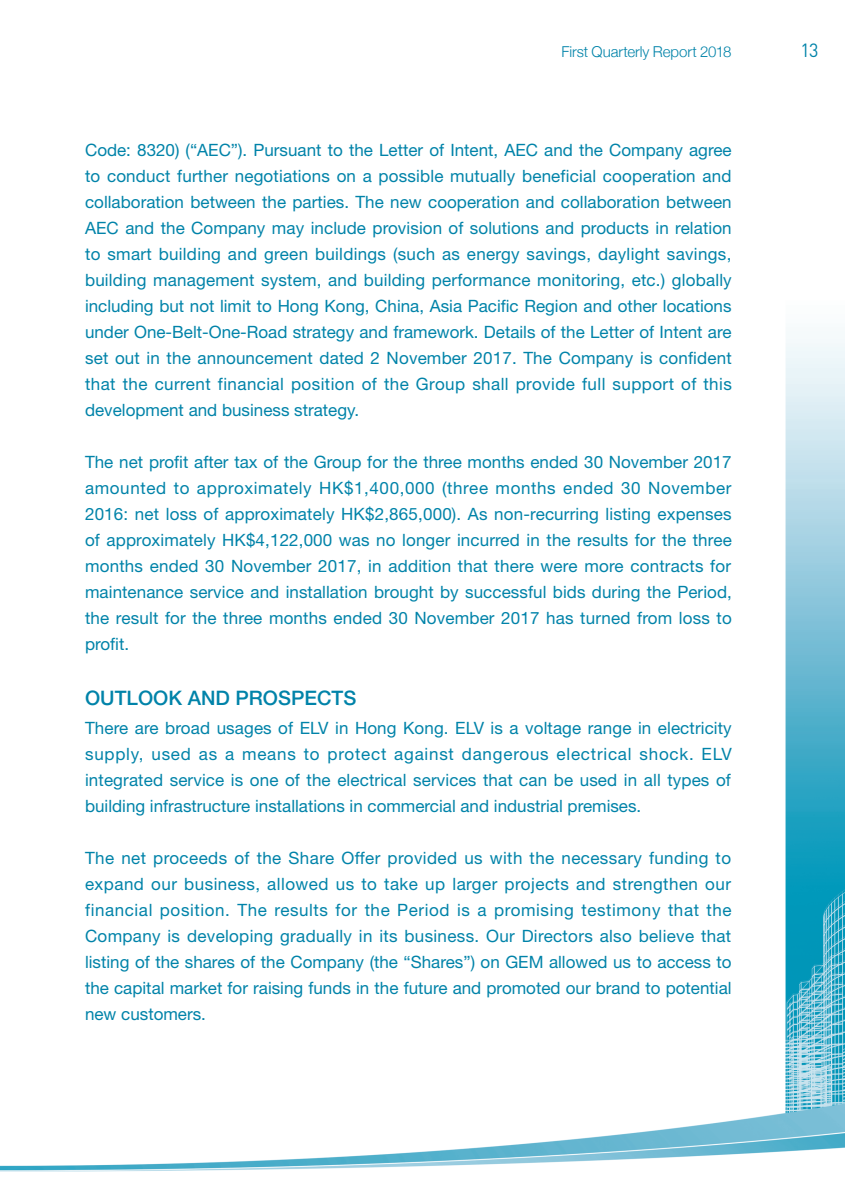
<style>
.page{position:relative;width:845px;height:1191px;background:#fff}
.page>*{position:absolute;margin:0;border:0;box-sizing:border-box;transform-origin:0 0}
.Subhead_1{font:500 20px "Helvetica Neue LT Std";color:#0083a9}
.t1{font:18.8px "DIN";color:#0083a9;scale:.95 1}
.Body_Text{font:17px/26px "Helvetica Neue LT Std";color:#0083a9;text-align:justify}
.t2{font:300 15px "Helvetica Neue";letter-spacing:-.005em;color:#0083a9}
</style>
<div class="page">
<img style="left:1px;top:339px;width:844px;height:833px">
<p class="t2" style="left:561px;top:39px;width:171px">First Quarterly Report 2018</p>
<p class="t1" style="left:800px;top:38px;width:21px">13</p>
<p class="Body_Text" style="left:85px;top:137px;width:648px">Code: 8320) (“AEC”). Pursuant to the Letter of Intent, AEC and the Company agree to conduct further negotiations on a possible mutually beneficial cooperation and collaboration between the parties. The new cooperation and collaboration between AEC and the Company may include provision of solutions and products in relation to smart building and green buildings (such as energy savings, daylight savings, building management system, and building performance monitoring, etc.) globally including but not limit to Hong Kong, China, Asia Pacific Region and other locations under One-Belt-One-Road strategy and framework. Details of the Letter of Intent are set out in the announcement dated 2 November 2017. The Company is confident that the current financial position of the Group shall provide full support of this development and business strategy.</p>
<p class="Body_Text" style="left:85px;top:449px;width:648px">The net profit after tax of the Group for the three months ended 30 November 2017 amounted to approximately HK$1,400,000 (three months ended 30 November 2016: net loss of approximately HK$2,865,000). As non-recurring listing expenses of approximately HK$4,122,000 was no longer incurred in the results for the three months ended 30 November 2017, in addition that there were more contracts for maintenance service and installation brought by successful bids during the Period, the result for the three months ended 30 November 2017 has turned from loss to profit.</p>
<p class="Subhead_1" style="left:85px;top:685px;width:273px">OUTLOOK AND PROSPECTS</p>
<p class="Body_Text" style="left:85px;top:714px;width:648px">There are broad usages of ELV in Hong Kong. ELV is a voltage range in electricity supply, used as a means to protect against dangerous electrical shock. ELV integrated service is one of the electrical services that can be used in all types of building infrastructure installations in commercial and industrial premises.</p>
<p class="Body_Text" style="left:85px;top:844px;width:648px">The net proceeds of the Share Offer provided us with the necessary funding to expand our business, allowed us to take up larger projects and strengthen our financial position. The results for the Period is a promising testimony that the Company is developing gradually in its business. Our Directors also believe that listing of the shares of the Company (the “Shares”) on GEM allowed us to access to the capital market for raising funds in the future and promoted our brand to potential new customers.</p>
</div>
